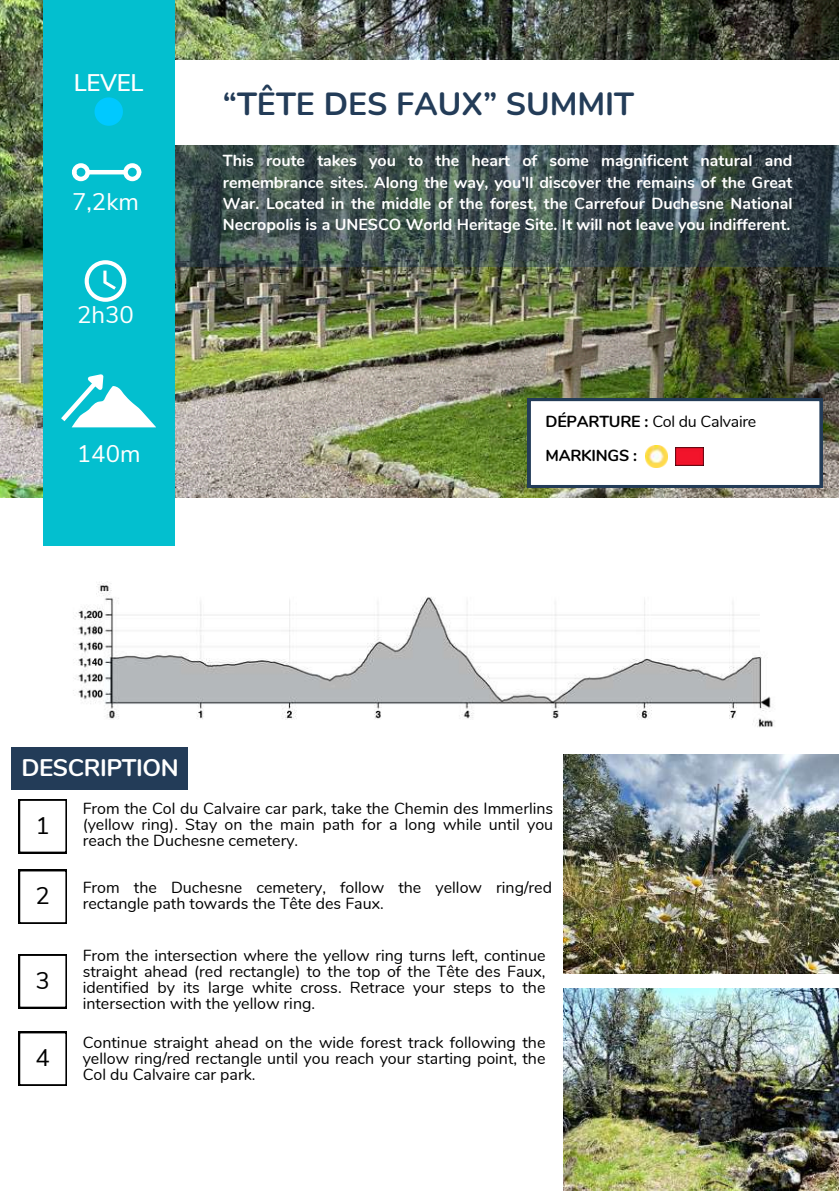
<style>
.page{position:relative;width:839px;height:1191px;background:#fff}
.page>*{position:absolute;margin:0;border:0;box-sizing:border-box;transform-origin:0 0}
.t1{font:700 32px "Nunito";color:#233c58}
.t2{font:24px "Nunito Sans";color:#fff}
.t3{font:700 24px "Nunito";letter-spacing:-.015em;color:#fff}
.t4{font:600 24px "Nunito Sans";letter-spacing:-.015em;color:#fff}
.t5{font:24px "Nunito Sans";color:#000}
.t6{font:16px/16px "Nunito";color:#000;text-align:justify}
.t7{font:700 16px/21.4px "Nunito";color:#fff;text-align:justify}
.t8{font:700 16px/34.4px "Nunito";letter-spacing:-.015em;color:#000}
.s1{font-weight:400}
</style>
<div class="page">
<img style="left:563px;top:988px;width:275px;height:203px">
<img style="left:563px;top:754px;width:275px;height:219px">
<img style="left:0;top:0;width:838px;height:498px">
<div style="left:160px;top:61px;width:678px;height:84px;background:#fff"></div>
<svg style="left:175px;top:145px;width:663px;height:122px;background:#3c4d4c"></svg>
<div style="left:43px;top:0;width:132px;height:546px;background:#03bfcf"></div>
<svg style="left:61px;top:374px;width:95px;height:54px"></svg>
<hr style="left:89px;top:170px;width:35px;height:4px;background:#fff">
<div style="left:72px;top:163px;width:18px;height:18px;border:4px solid #fff;border-radius:50%"></div>
<div style="left:123px;top:163px;width:18px;height:18px;border:4px solid #fff;border-radius:50%"></div>
<svg style="left:85px;top:260px;width:41px;height:42px"></svg>
<svg style="left:95px;top:97px;width:28px;height:29px"></svg>
<img style="left:73px;top:581px;width:702px;height:147px">
<svg style="left:19px;top:799px;width:48px;height:54px"></svg>
<svg style="left:19px;top:870px;width:48px;height:54px"></svg>
<svg style="left:19px;top:954px;width:48px;height:54px"></svg>
<svg style="left:19px;top:1032px;width:48px;height:54px"></svg>
<svg style="left:528px;top:398px;width:294px;height:90px"></svg>
<div style="left:12px;top:747px;width:176px;height:43px;background:#233c58"></div>
<img style="left:645px;top:445px;width:22px;height:23px">
<img style="left:675px;top:448px;width:28px;height:18px">
<h2 class="t4" style="left:74px;top:66px;width:71px">LEVEL</h2>
<h2 class="t2" style="left:72px;top:186px;width:68px">7,2km</h2>
<h2 class="t2" style="left:77px;top:299px;width:58px">2h30</h2>
<h2 class="t2" style="left:77px;top:438px;width:65px">140m</h2>
<h1 class="t1" style="left:223px;top:83px;width:413px">“TÊTE DES FAUX” SUMMIT</h1>
<p class="t7" style="left:223px;top:150px;width:571px">This route takes you to the heart of some magnificent natural and remembrance sites. Along the way, you'll discover the remains of the Great War. Located in the middle of the forest, the Carrefour Duchesne National Necropolis is a UNESCO World Heritage Site. It will not leave you indifferent.</p>
<p class="t8" style="left:545px;top:404px;width:212px">DÉPARTURE : <span class="s1">Col du Calvaire<br></span>MARKINGS :</p>
<h2 class="t3" style="left:21px;top:752px;width:159px">DESCRIPTION</h2>
<h2 class="t5" style="left:36px;top:810px;width:16px">1</h2>
<h2 class="t5" style="left:36px;top:880px;width:16px">2</h2>
<h2 class="t5" style="left:36px;top:965px;width:16px">3</h2>
<h2 class="t5" style="left:36px;top:1042px;width:16px">4</h2>
<p class="t6" style="left:83px;top:801px;width:472px">From the Col du Calvaire car park, take the Chemin des Immerlins (yellow ring). Stay on the main path for a long while until you reach the Duchesne cemetery.</p>
<p class="t6" style="left:83px;top:880px;width:471px">From the Duchesne cemetery, follow the yellow ring/red rectangle path towards the Tête des Faux.</p>
<p class="t6" style="left:83px;top:948px;width:464px">From the intersection where the yellow ring turns left, continue straight ahead (red rectangle) to the top of the Tête des Faux, identified by its large white cross. Retrace your steps to the intersection with the yellow ring.</p>
<p class="t6" style="left:83px;top:1035px;width:464px">Continue straight ahead on the wide forest track following the yellow ring/red rectangle until you reach your starting point, the Col du Calvaire car park.</p>
</div>
